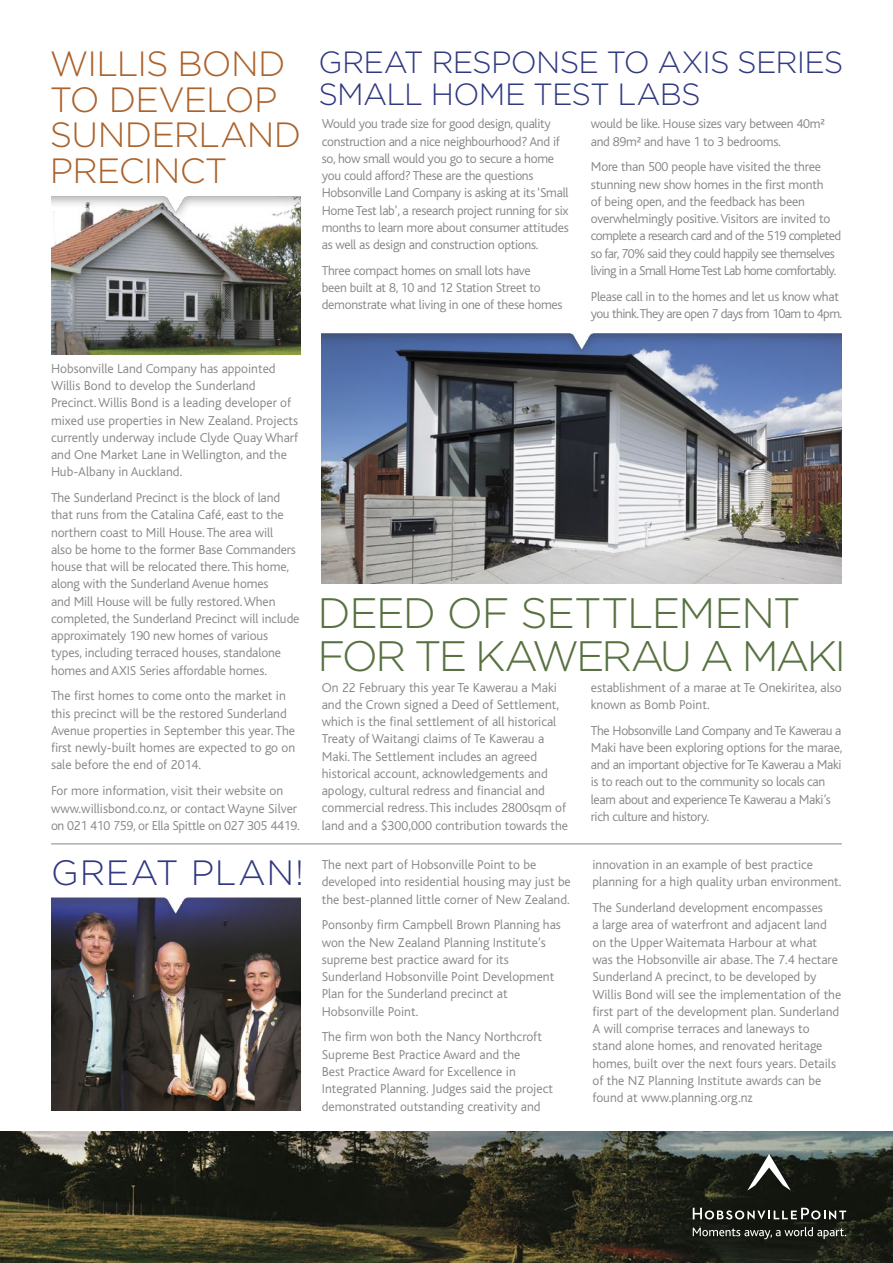
<style>
.page{position:relative;width:893px;height:1263px;background:#fff}
.page>*{position:absolute;margin:0;border:0;box-sizing:border-box;transform-origin:0 0}
.t1{font:300 42.6px/42.5px "Gotham";letter-spacing:-.045em;color:#577140}
.t2{font:300 35.1px/35.7px "Gotham";letter-spacing:-.02em;color:#ab622b}
.t3{font:300 35.1px "Gotham";letter-spacing:.025em;color:#303880}
.t4{font:300 30.6px/32px "Gotham";letter-spacing:-.025em;color:#303880}
.t5{font:300 13.5px/17.2px "Bliss";letter-spacing:-.01em;color:#868686}
.t6{font:300 13.5px/17.2px "Bliss";letter-spacing:-.035em;color:#868686}
</style>
<div class="page">
<img style="left:0;top:1131px;width:893px;height:132px">
<svg style="left:747px;top:1154px;width:44px;height:36px"></svg>
<svg style="left:693px;top:1208px;width:153px;height:11px"></svg>
<svg style="left:693px;top:1227px;width:153px;height:12px;background:#454842"></svg>
<img style="left:322px;top:376px;width:520px;height:207px">
<img style="left:322px;top:333px;width:520px;height:43px">
<hr style="left:51px;top:843px;width:791px;height:1px;background:#868686">
<img style="left:51px;top:238px;width:249px;height:116px">
<img style="left:51px;top:196px;width:249px;height:42px">
<img style="left:51px;top:940px;width:249px;height:170px">
<img style="left:51px;top:897px;width:249px;height:43px">
<h2 class="t2" style="left:50px;top:45px;width:253px">WILLIS BOND<br>TO DEVELOP<br>SUNDERLAND<br>PRECINCT</h2>
<p class="t5" style="left:51px;top:360px;width:249px">Hobsonville Land Company has appointed Willis Bond to develop the Sunderland Precinct. Willis Bond is a leading developer of mixed use properties in New Zealand. Projects currently underway include Clyde Quay Wharf and One Market Lane in Wellington, and the Hub-Albany in Auckland.</p>
<p class="t5" style="left:51px;top:489px;width:250px">The Sunderland Precinct is the block of land that runs from the Catalina Café, east to the northern coast to Mill House. The area will<br>also be home to the former Base Commanders house that will be relocated there. This home, along with the Sunderland Avenue homes<br>and Mill House will be fully restored. When completed, the Sunderland Precinct will include approximately 190 new homes of various types, including terraced houses, standalone homes and AXIS Series affordable homes.</p>
<p class="t5" style="left:51px;top:688px;width:246px">The first homes to come onto the market in this precinct will be the restored Sunderland Avenue properties in September this year. The first newly-built homes are expected to go on sale before the end of 2014.</p>
<p class="t5" style="left:51px;top:782px;width:250px">For more information, visit their website on www.willisbond.co.nz, or contact Wayne Silver on 021 410 759, or Ella Spittle on 027 305 4419.</p>
<h2 class="t3" style="left:51px;top:850px;width:255px">GREAT PLAN!</h2>
<h3 class="t4" style="left:318px;top:46px;width:526px">GREAT RESPONSE TO AXIS SERIES<br>SMALL HOME TEST LABS</h3>
<p class="t5" style="left:322px;top:115px;width:248px">Would you trade size for good design, quality construction and a nice neighbourhood? And if so, how small would you go to secure a home you could afford? These are the questions Hobsonville Land Company is asking at its ‘Small Home Test lab’, a research project running for six months to learn more about consumer attitudes as well as design and construction options.</p>
<p class="t5" style="left:322px;top:262px;width:242px">Three compact homes on small lots have<br>been built at 8, 10 and 12 Station Street to demonstrate what living in one of these homes</p>
<p class="t5" style="left:591px;top:116px;width:236px">would be like. House sizes vary between 40m² and 89m² and have 1 to 3 bedrooms.</p>
<p class="t5" style="left:591px;top:159px;width:252px">More than 500 people have visited the three stunning new show homes in the first month<br>of being open, and the feedback has been overwhelmingly positive. Visitors are invited to complete a research card and of the 519 completed so far, 70% said they could happily see themselves living in a Small Home Test Lab home comfortably.</p>
<p class="t6" style="left:591px;top:288px;width:253px">Please call in to the homes and let us know what you think. They are open 7 days from 10am to 4pm.</p>
<h1 class="t1" style="left:317px;top:591px;width:530px">DEED OF SETTLEMENT<br>FOR TE KAWERAU A MAKI</h1>
<p class="t5" style="left:322px;top:679px;width:248px">On 22 February this year Te Kawerau a Maki and the Crown signed a Deed of Settlement, which is the final settlement of all historical Treaty of Waitangi claims of Te Kawerau a Maki. The Settlement includes an agreed historical account, acknowledgements and apology, cultural redress and financial and commercial redress. This includes 2800sqm of land and a $300,000 contribution towards the</p>
<p class="t5" style="left:591px;top:679px;width:252px">establishment of a marae at Te Onekiritea, also known as Bomb Point.</p>
<p class="t5" style="left:591px;top:722px;width:253px">The Hobsonville Land Company and Te Kawerau a Maki have been exploring options for the marae, and an important objective for Te Kawerau a Maki is to reach out to the community so locals can learn about and experience Te Kawerau a Maki’s rich culture and history.</p>
<p class="t5" style="left:322px;top:856px;width:251px">The next part of Hobsonville Point to be developed into residential housing may just be the best-planned little corner of New Zealand.</p>
<p class="t5" style="left:322px;top:917px;width:241px">Ponsonby firm Campbell Brown Planning has won the New Zealand Planning Institute’s supreme best practice award for its Sunderland Hobsonville Point Development Plan for the Sunderland precinct at Hobsonville Point.</p>
<p class="t5" style="left:322px;top:1029px;width:233px">The firm won both the Nancy Northcroft Supreme Best Practice Award and the<br>Best Practice Award for Excellence in Integrated Planning. Judges said the project demonstrated outstanding creativity and</p>
<p class="t5" style="left:592px;top:856px;width:251px">innovation in an example of best practice planning for a high quality urban environment.</p>
<p class="t5" style="left:592px;top:899px;width:250px">The Sunderland development encompasses<br>a large area of waterfront and adjacent land on the Upper Waitemata Harbour at what<br>was the Hobsonville air abase. The 7.4 hectare Sunderland A precinct, to be developed by Willis Bond will see the implementation of the first part of the development plan. Sunderland A will comprise terraces and laneways to stand alone homes, and renovated heritage homes, built over the next fours years. Details of the NZ Planning Institute awards can be found at www.planning.org.nz</p>
</div>
